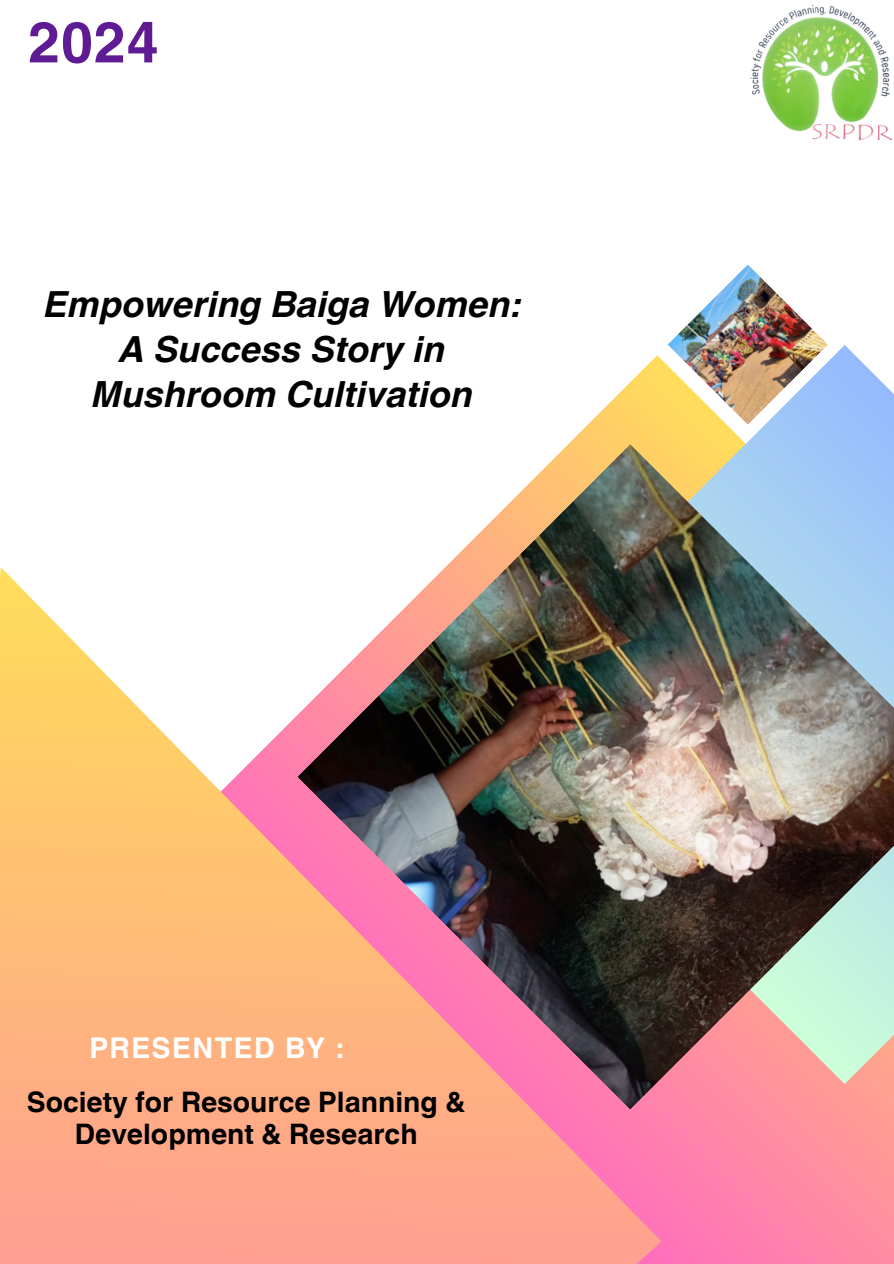
<style>
.page{position:relative;width:894px;height:1264px;background:#fff}
.page>*{position:absolute;margin:0;border:0;box-sizing:border-box;transform-origin:0 0}
.t1{font:700 57px "Helvetica World";color:#5f1b93}
.t2{font:italic 700 36px/45px "Helvetica World";color:#000;text-align:center}
.t3{font:700 28.5px "Helvetica World";letter-spacing:.05em;color:#fff}
.t4{font:700 28.2px/31.5px "Helvetica World";color:#000;text-align:center}
</style>
<div class="page">
<svg style="left:661px;top:1109px;width:232px;height:154px;fill:#ff87a7"></svg>
<svg style="left:569px;top:345px;width:324px;height:99px"></svg>
<img style="left:447px;top:444px;width:446px;height:665px">
<img style="left:0;top:566px;width:661px;height:697px">
<img style="left:667px;top:264px;width:161px;height:161px">
<img style="left:750px;top:5px;width:142px;height:136px">
<h2 class="t1" style="left:28px;top:-4px;width:133px">2024</h2>
<p class="t2" style="left:44px;top:278px;width:478px">Empowering Baiga Women:<br>A Success Story in<br>Mushroom Cultivation</p>
<p class="t3" style="left:89px;top:1024px;width:255px">PRESENTED BY :</p>
<h3 class="t4" style="left:27px;top:1083px;width:440px">Society for Resource Planning &amp;<br>Development &amp; Research</h3>
</div>
